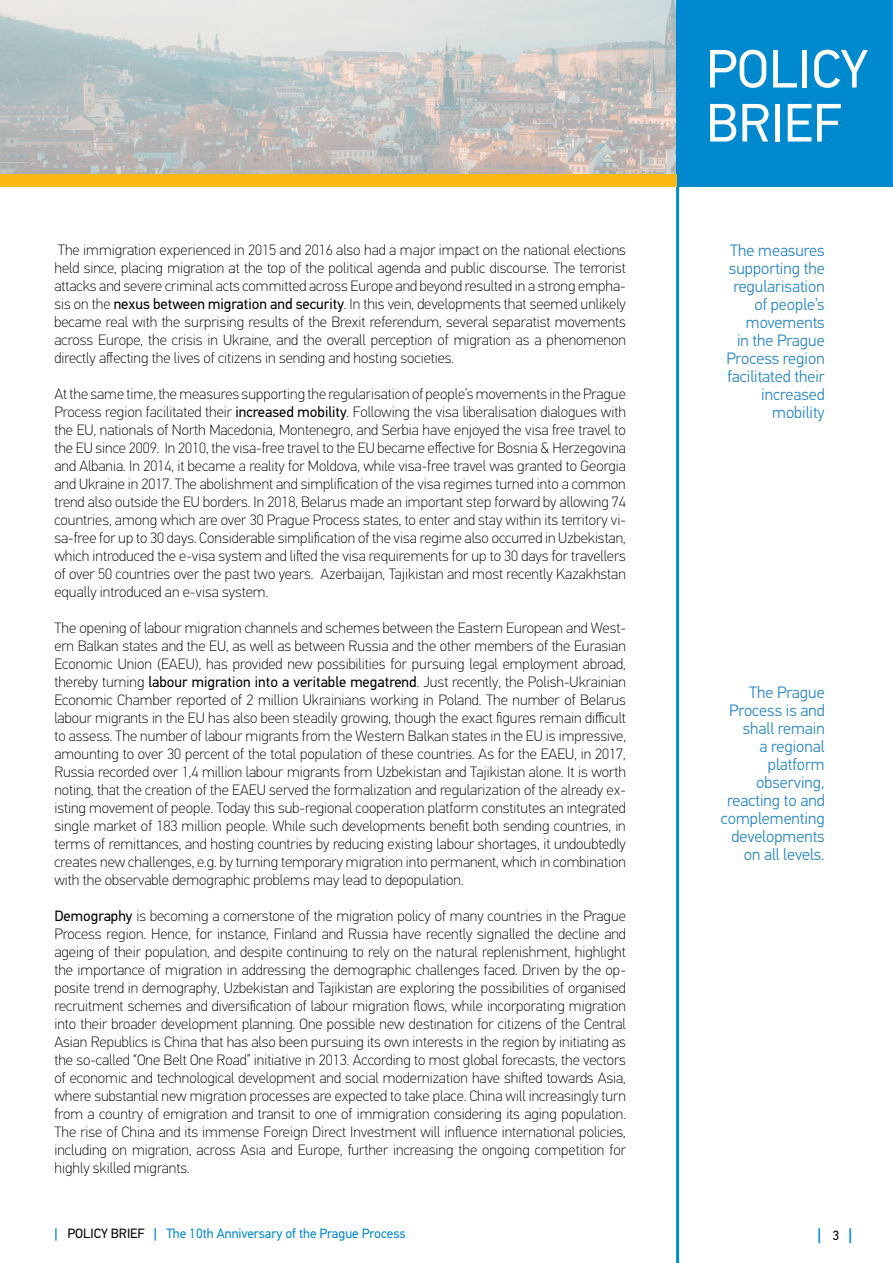
<style>
.page{position:relative;width:893px;height:1263px;background:#fff}
.page>*{position:absolute;margin:0;border:0;box-sizing:border-box;transform-origin:0 0}
.t1{font:54px/54px "PF Din Text Pro";color:#fff}
.t2{font:300 16.5px/18px "PF Din Text Pro";color:#2484c6;text-align:right}
.t3{font:500 16.2px "PF Din Text Pro";color:#0089cf}
.t4{font:100 15px/18px "PF Din Text Pro";color:#000;text-align:justify}
.t5{font:13.5px "PF Din Text Pro";color:#0089cf}
.s1{font-weight:400}
.s2{font-weight:500}
.s3{color:#000}
.s4{font-weight:400;font-size:13.5px;color:#000}
</style>
<div class="page">
<svg style="left:0;top:0;width:676px;height:174px;background:#c7c9c7"></svg>
<div style="left:676px;top:0;width:217px;height:187px;background:#0089cf"></div>
<hr style="left:676px;top:174px;width:3px;height:1089px;background:#0089cf">
<div style="left:0;top:174px;width:676px;height:13px;background:#fdb913"></div>
<p class="t4" style="left:54px;top:241px;width:573px">The immigration experienced in 2015 and 2016 also had a major impact on the national elections held since, placing migration at the top of the political agenda and public discourse. The terrorist attacks and severe criminal acts committed across Europe and beyond resulted in a strong empha&shy;sis on the <span class="s1">nexus between migration and security</span>. In this vein, developments that seemed unlikely became real with the surprising results of the Brexit referendum, several separatist movements across Europe, the crisis in Ukraine, and the overall perception of migration as a phenomenon directly affecting the lives of citizens in sending and hosting societies.</p>
<p class="t4" style="left:54px;top:385px;width:573px">At the same time, the measures supporting the regularisation of people’s movements in the Prague Process region facilitated their <span class="s1">increased mobility</span>. Following the visa liberalisation dialogues with the EU, nationals of North Macedonia, Montenegro, and Serbia have enjoyed the visa free travel to the EU since 2009. In 2010, the visa-free travel to the EU became effective for Bosnia &amp; Herzegovina and Albania. In 2014, it became a reality for Moldova, while visa-free travel was granted to Georgia and Ukraine in 2017. The abolishment and simplification of the visa regimes turned into a common trend also outside the EU borders. In 2018, Belarus made an important step forward by allowing 74 countries, among which are over 30 Prague Process states, to enter and stay within its territory vi&shy;sa-free for up to 30 days. Considerable simplification of the visa regime also occurred in Uzbekistan, which introduced the e-visa system and lifted the visa requirements for up to 30 days for travellers of over 50 countries over the past two years. Azerbaijan, Tajikistan and most recently Kazakhstan equally introduced an e-visa system.</p>
<p class="t4" style="left:54px;top:619px;width:573px">The opening of labour migration channels and schemes between the Eastern European and West&shy;ern Balkan states and the EU, as well as between Russia and the other members of the Eurasian Economic Union (EAEU), has provided new possibilities for pursuing legal employment abroad, thereby turning <span class="s1">labour migration into a veritable megatrend</span>. Just recently, the Polish-Ukrainian Economic Chamber reported of 2 million Ukrainians working in Poland. The number of Belarus labour migrants in the EU has also been steadily growing, though the exact figures remain difficult to assess. The number of labour migrants from the Western Balkan states in the EU is impressive, amounting to over 30 percent of the total population of these countries. As for the EAEU, in 2017, Russia recorded over 1,4 million labour migrants from Uzbekistan and Tajikistan alone. It is worth noting, that the creation of the EAEU served the formalization and regularization of the already ex&shy;isting movement of people. Today this sub-regional cooperation platform constitutes an integrated single market of 183 million people. While such developments benefit both sending countries, in terms of remittances, and hosting countries by reducing existing labour shortages, it undoubtedly creates new challenges, e.g. by turning temporary migration into permanent, which in combination with the observable demographic problems may lead to depopulation.</p>
<p class="t4" style="left:54px;top:907px;width:573px"><span class="s1">Demography</span> is becoming a cornerstone of the migration policy of many countries in the Prague Process region. Hence, for instance, Finland and Russia have recently signalled the decline and ageing of their population, and despite continuing to rely on the natural replenishment, highlight the importance of migration in addressing the demographic challenges faced. Driven by the op&shy;posite trend in demography, Uzbekistan and Tajikistan are exploring the possibilities of organised recruitment schemes and diversification of labour migration flows, while incorporating migration into their broader development planning. One possible new destination for citizens of the Central Asian Republics is China that has also been pursuing its own interests in the region by initiating as the so-called “One Belt One Road” initiative in 2013. According to most global forecasts, the vectors of economic and technological development and social modernization have shifted towards Asia, where substantial new migration processes are expected to take place. China will increasingly turn from a country of emigration and transit to one of immigration considering its aging population.<br>The rise of China and its immense Foreign Direct Investment will influence international policies, including on migration, across Asia and Europe, further increasing the ongoing competition for highly skilled migrants.</p>
<p class="t5" style="left:54px;top:1225px;width:353px"><span class="s2">|</span> <span class="s3">POLICY BRIEF</span> <span class="s2">|</span> The 10th Anniversary of the Prague Process</p>
<h1 class="t1" style="left:706px;top:42px;width:164px">POLICY<br>BRIEF</h1>
<p class="t2" style="left:726px;top:241px;width:100px">The measures supporting the regularisation of people’s movements<br>in the Prague<br>Process region facilitated their increased mobility</p>
<p class="t2" style="left:721px;top:684px;width:105px">The Prague<br>Process is and shall remain<br>a regional platform observing, reacting to and complementing developments on all levels.</p>
<p class="t3" style="left:817px;top:1225px;width:36px">| <span class="s4">3</span> |</p>
</div>
